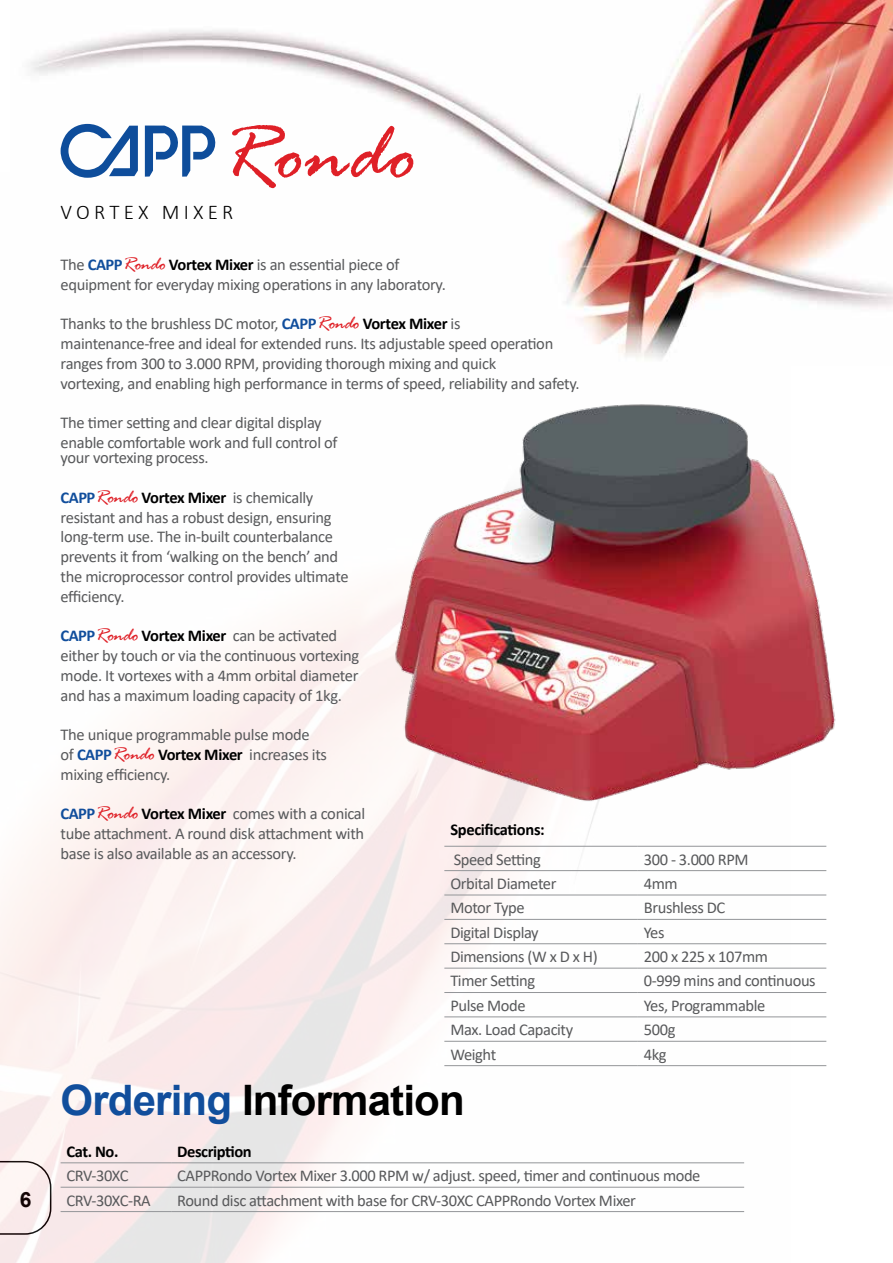
<style>
.page{position:relative;width:893px;height:1263px;background:#fff}
.page>*{position:absolute;margin:0;border:0;box-sizing:border-box;transform-origin:0 0}
.t1{font:italic 84.3px "Rage";color:#df2027}
.t2{font:700 42px "Arial";letter-spacing:-.02em;color:#000}
.t3{font:300 21px "Calibri";letter-spacing:.2em;color:#000}
.t4{font:700 21px "Arial";color:#000}
.t5{font:16.5px/19.8px "Calibri";letter-spacing:-.02em;color:#58595b}
.t6{font:700 16.5px "Calibri";letter-spacing:-.025em;color:#000}
.s1{font-weight:700;color:#114e9c}
.s2{font-family:"Rage";font-style:italic;font-size:19.5px;color:#df2027}
.s3{font-weight:700;color:#000}
.s4{color:#114e9c}
</style>
<div class="page">
<img style="left:0;top:606px;width:791px;height:657px">
<img style="left:30px;top:0;width:863px;height:359px">
<hr style="left:444px;top:846px;width:194px;height:1px;background:#939598">
<hr style="left:638px;top:846px;width:188px;height:1px;background:#939598">
<hr style="left:444px;top:870px;width:194px;height:1px;background:#939598">
<hr style="left:638px;top:870px;width:188px;height:1px;background:#939598">
<hr style="left:444px;top:895px;width:194px;height:1px;background:#939598">
<hr style="left:638px;top:895px;width:188px;height:1px;background:#939598">
<hr style="left:444px;top:919px;width:194px;height:1px;background:#939598">
<hr style="left:638px;top:919px;width:188px;height:1px;background:#939598">
<hr style="left:444px;top:943px;width:194px;height:1px;background:#939598">
<hr style="left:638px;top:943px;width:188px;height:1px;background:#939598">
<hr style="left:444px;top:968px;width:194px;height:1px;background:#939598">
<hr style="left:638px;top:968px;width:188px;height:1px;background:#939598">
<hr style="left:444px;top:992px;width:194px;height:1px;background:#939598">
<hr style="left:638px;top:992px;width:188px;height:1px;background:#939598">
<hr style="left:444px;top:1016px;width:194px;height:1px;background:#939598">
<hr style="left:638px;top:1016px;width:188px;height:1px;background:#939598">
<hr style="left:444px;top:1041px;width:194px;height:1px;background:#939598">
<hr style="left:638px;top:1041px;width:188px;height:1px;background:#939598">
<hr style="left:444px;top:1065px;width:194px;height:1px;background:#939598">
<hr style="left:638px;top:1065px;width:188px;height:1px;background:#939598">
<svg style="left:61px;top:124px;width:77px;height:54px"></svg>
<svg style="left:145px;top:126px;width:74px;height:51px"></svg>
<hr style="left:61px;top:1162px;width:110px;height:1px;background:#939598">
<hr style="left:171px;top:1162px;width:573px;height:1px;background:#939598">
<hr style="left:61px;top:1187px;width:110px;height:1px;background:#939598">
<hr style="left:171px;top:1187px;width:573px;height:1px;background:#939598">
<hr style="left:61px;top:1211px;width:110px;height:1px;background:#939598">
<hr style="left:171px;top:1211px;width:573px;height:1px;background:#939598">
<img style="left:367px;top:404px;width:469px;height:408px">
<p class="t4" style="left:20px;top:1184px;width:13px">6</p>
<h1 class="t1" style="left:218px;top:108px;width:201px">Rondo</h1>
<p class="t3" style="left:61px;top:199px;width:174px">VORTEX MIXER</p>
<p class="t5" style="left:61px;top:254px;width:387px">The <span class="s1">CAPP</span><span class="s2">Rondo</span> <span class="s3">Vortex Mixer</span> is an essential piece of equipment for everyday mixing operations in any laboratory.</p>
<p class="t5" style="left:61px;top:313px;width:520px">Thanks to the brushless DC motor, <span class="s1">CAPP</span><span class="s2">Rondo</span> <span class="s3">Vortex Mixer</span> is<br>maintenance-free and ideal for extended runs. Its adjustable speed operation ranges from 300 to 3.000 RPM, providing thorough mixing and quick<br>vortexing, and enabling high performance in terms of speed, reliability and safety.</p>
<p class="t5" style="left:61px;top:412px;width:278px">The timer setting and clear digital display enable comfortable work and full control of</p>
<p class="t5" style="left:61px;top:447px;width:150px">your vortexing process.</p>
<p class="t5" style="left:61px;top:487px;width:289px"><span class="s1">CAPP</span><span class="s2">Rondo</span> <span class="s3">Vortex Mixer</span> is chemically resistant and has a robust design, ensuring long-term use. The in-built counterbalance prevents it from ‘walking on the bench’ and the microprocessor control provides ultimate efficiency.</p>
<p class="t5" style="left:61px;top:625px;width:300px"><span class="s1">CAPP</span><span class="s2">Rondo</span> <span class="s3">Vortex Mixer</span> can be activated either by touch or via the continuous vortexing mode. It vortexes with a 4mm orbital diameter and has a maximum loading capacity of 1kg.</p>
<p class="t5" style="left:61px;top:724px;width:268px">The unique programmable pulse mode of <span class="s1">CAPP</span><span class="s2">Rondo</span> <span class="s3">Vortex Mixer</span> increases its mixing efficiency.</p>
<p class="t5" style="left:61px;top:803px;width:306px;text-align:justify"><span class="s1">CAPP</span><span class="s2">Rondo</span> <span class="s3">Vortex Mixer</span> comes with a conical tube attachment. A round disk attachment with base is also available as an accessory.</p>
<p class="t6" style="left:450px;top:818px;width:96px">Specifications:</p>
<p class="t5" style="left:454px;top:849px;width:89px">Speed Setting</p>
<p class="t5" style="left:644px;top:849px;width:106px">300 - 3.000 RPM</p>
<p class="t5" style="left:450px;top:873px;width:108px">Orbital Diameter</p>
<p class="t5" style="left:644px;top:873px;width:35px">4mm</p>
<p class="t5" style="left:450px;top:897px;width:76px">Motor Type</p>
<p class="t5" style="left:644px;top:897px;width:83px">Brushless DC</p>
<p class="t5" style="left:450px;top:922px;width:90px">Digital Display</p>
<p class="t5" style="left:644px;top:922px;width:22px">Yes</p>
<p class="t5" style="left:450px;top:946px;width:149px">Dimensions (W x D x H)</p>
<p class="t5" style="left:644px;top:946px;width:126px">200 x 225 x 107mm</p>
<p class="t5" style="left:450px;top:971px;width:86px">Timer Setting</p>
<p class="t5" style="left:644px;top:971px;width:173px">0-999 mins and continuous</p>
<p class="t5" style="left:450px;top:995px;width:77px">Pulse Mode</p>
<p class="t5" style="left:644px;top:995px;width:123px">Yes, Programmable</p>
<p class="t5" style="left:450px;top:1019px;width:124px">Max. Load Capacity</p>
<p class="t5" style="left:644px;top:1019px;width:33px">500g</p>
<p class="t5" style="left:450px;top:1044px;width:47px">Weight</p>
<p class="t5" style="left:644px;top:1044px;width:24px">4kg</p>
<h2 class="t2" style="left:61px;top:1070px;width:406px"><span class="s4">Ordering</span> Information</h2>
<p class="t6" style="left:67px;top:1140px;width:53px">Cat. No.</p>
<p class="t6" style="left:177px;top:1140px;width:76px">Description</p>
<p class="t5" style="left:67px;top:1165px;width:63px">CRV-30XC</p>
<p class="t5" style="left:177px;top:1165px;width:525px">CAPPRondo Vortex Mixer 3.000 RPM w/ adjust. speed, timer and continuous mode</p>
<p class="t5" style="left:67px;top:1190px;width:86px">CRV-30XC-RA</p>
<p class="t5" style="left:177px;top:1190px;width:460px">Round disc attachment with base for CRV-30XC CAPPRondo Vortex Mixer</p>
</div>
